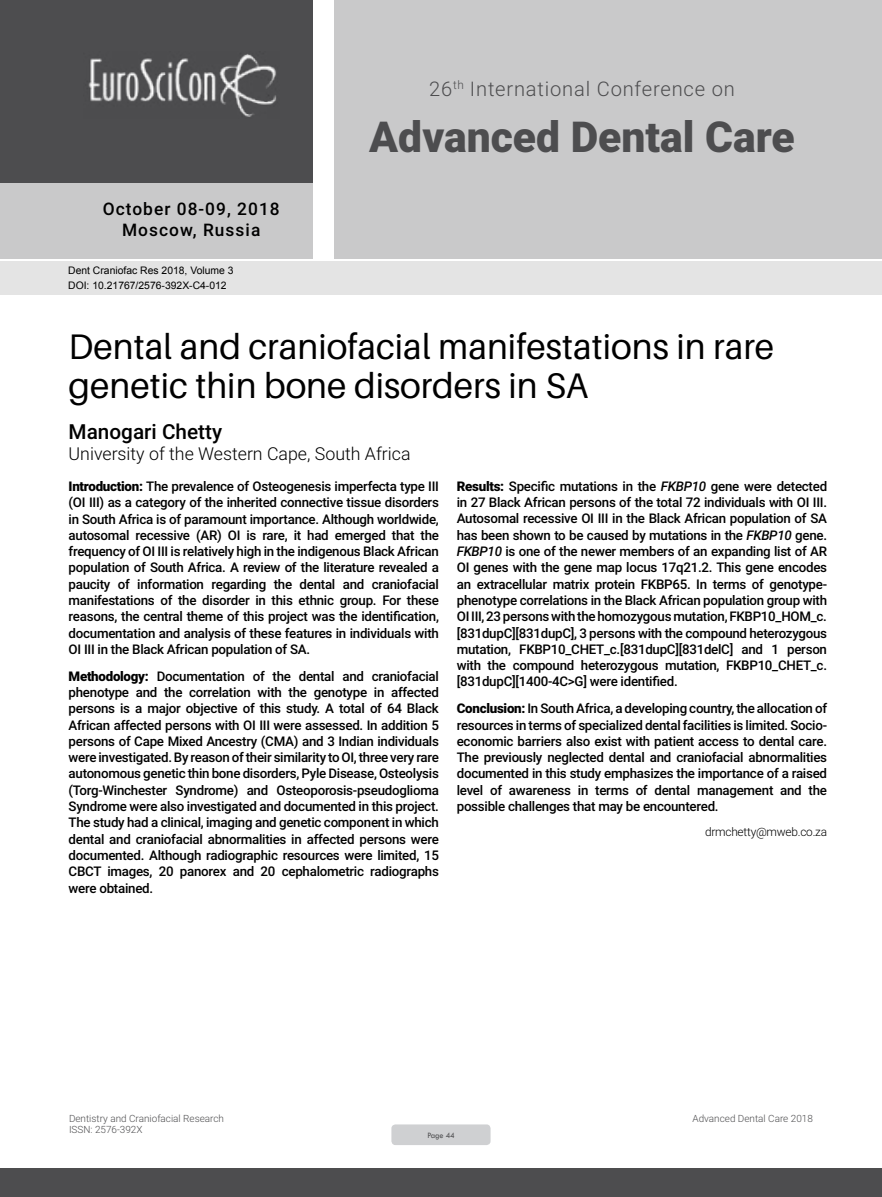
<style>
.page{position:relative;width:882px;height:1197px;background:#fff}
.page>*{position:absolute;margin:0;border:0;box-sizing:border-box;transform-origin:0 0}
.t1{font:900 42.7px "Roboto";color:#4d4d4f}
.t2{font:35.52px/39.2px "Aileron";color:#000}
.t3{font:500 20.82px "Roboto";color:#000}
.t4{font:300 20.12px "Roboto";letter-spacing:.04em;color:#4d4d4f}
.t5{font:300 17.85px "Roboto";color:#000}
.t6{font:500 17.32px/20.8px "Roboto";letter-spacing:.06em;color:#000;text-align:center}
.t7{font:500 13.3px/16.3px "Roboto";letter-spacing:-.02em;color:#000;text-align:justify}
.t8{font:300 11.9px "Roboto";letter-spacing:-.02em;color:#000}
.t9{font:10.33px/14.2px "Arial";color:#000}
.t10{font:300 9.97px "Roboto";color:#4d4d4f}
.t11{font:8.58px "Tw Cen";letter-spacing:-.02em;color:#4d4d4f;scale:.95 1}
.s1{font-weight:900}
.s2{font-style:italic}
</style>
<div class="page">
<div style="left:0;top:0;width:313px;height:183px;background:#4d4d4f"></div>
<div style="left:1px;top:183px;width:312px;height:76px;background:#c9c9ca"></div>
<div style="left:335px;top:0;width:547px;height:259px;background:#c9c9ca"></div>
<img style="left:88px;top:54px;width:188px;height:63px">
<div style="left:0;top:1169px;width:882px;height:28px;background:#4d4d4f"></div>
<div style="left:1px;top:261px;width:881px;height:33px;background:#e4e4e4"></div>
<div style="left:391px;top:1124px;width:100px;height:21px;background:#cfd0d2;border-radius:4px"></div>
<h3 class="t6" style="left:103px;top:198px;width:178px">October 08-09, 2018<br>Moscow, Russia</h3>
<p class="t9" style="left:68px;top:264px;width:167px">Dent Craniofac Res 2018, Volume 3<br>DOI: 10.21767/2576-392X-C4-012</p>
<h3 class="t4" style="left:429px;top:74px;width:307px">26<sup>th</sup> International Conference on</h3>
<h1 class="t1" style="left:369px;top:107px;width:427px">Advanced Dental Care</h1>
<h2 class="t2" style="left:69px;top:328px;width:707px">Dental and craniofacial manifestations in rare genetic thin bone disorders in SA</h2>
<h3 class="t3" style="left:69px;top:417px;width:155px">Manogari Chetty</h3>
<h3 class="t5" style="left:69px;top:441px;width:343px">University of the Western Cape, South Africa</h3>
<p class="t7" style="left:69px;top:478px;width:372px"><span class="s1">Introduction:</span> The prevalence of Osteogenesis imperfecta type III (OI III) as a category of the inherited connective tissue disorders in South Africa is of paramount importance. Although worldwide, autosomal recessive (AR) OI is rare, it had emerged that the frequency of OI III is relatively high in the indigenous Black African population of South Africa. A review of the literature revealed a paucity of information regarding the dental and craniofacial manifestations of the disorder in this ethnic group. For these reasons, the central theme of this project was the identification, documentation and analysis of these features in individuals with OI III in the Black African population of SA.</p>
<p class="t7" style="left:69px;top:667px;width:372px"><span class="s1">Methodology:</span> Documentation of the dental and craniofacial phenotype and the correlation with the genotype in affected persons is a major objective of this study. A total of 64 Black African affected persons with OI III were assessed. In addition 5 persons of Cape Mixed Ancestry (CMA) and 3 Indian individuals were investigated. By reason of their similarity to OI, three very rare autonomous genetic thin bone disorders, Pyle Disease, Osteolysis (Torg-Winchester Syndrome) and Osteoporosis-pseudoglioma Syndrome were also investigated and documented in this project.<br>The study had a clinical, imaging and genetic component in which dental and craniofacial abnormalities in affected persons were documented. Although radiographic resources were limited, 15<br>CBCT images, 20 panorex and 20 cephalometric radiographs were obtained.</p>
<p class="t7" style="left:457px;top:478px;width:372px"><span class="s1">Results:</span> Specific mutations in the <span class="s2">FKBP10</span> gene were detected in 27 Black African persons of the total 72 individuals with OI III.<br>Autosomal recessive OI III in the Black African population of SA has been shown to be caused by mutations in the <span class="s2">FKBP10</span> gene.<br><span class="s2">FKBP10</span> is one of the newer members of an expanding list of AR OI genes with the gene map locus 17q21.2. This gene encodes an extracellular matrix protein FKBP65. In terms of genotype&shy;phenotype correlations in the Black African population group with OI III, 23 persons with the homozygous mutation, FKBP10_HOM_c. [831dupC][831dupC], 3 persons with the compound heterozygous mutation, FKBP10_CHET_c.[831dupC][831delC] and 1 person with the compound heterozygous mutation, FKBP10_CHET_c. [831dupC][1400-4C&gt;G] were identified.</p>
<p class="t7" style="left:457px;top:700px;width:372px"><span class="s1">Conclusion:</span> In South Africa, a developing country, the allocation of resources in terms of specialized dental facilities is limited. Socio&shy;economic barriers also exist with patient access to dental care.<br>The previously neglected dental and craniofacial abnormalities documented in this study emphasizes the importance of a raised level of awareness in terms of dental management and the possible challenges that may be encountered.</p>
<p class="t8" style="left:705px;top:824px;width:124px">drmchetty@mweb.co.za</p>
<p class="t10" style="left:69px;top:1111px;width:157px">Dentistry and Craniofacial Research</p>
<p class="t10" style="left:692px;top:1111px;width:122px">Advanced Dental Care 2018</p>
<p class="t10" style="left:69px;top:1123px;width:75px">ISSN: 2576-392X</p>
<p class="t11" style="left:427px;top:1130px;width:30px">Page 44</p>
</div>
